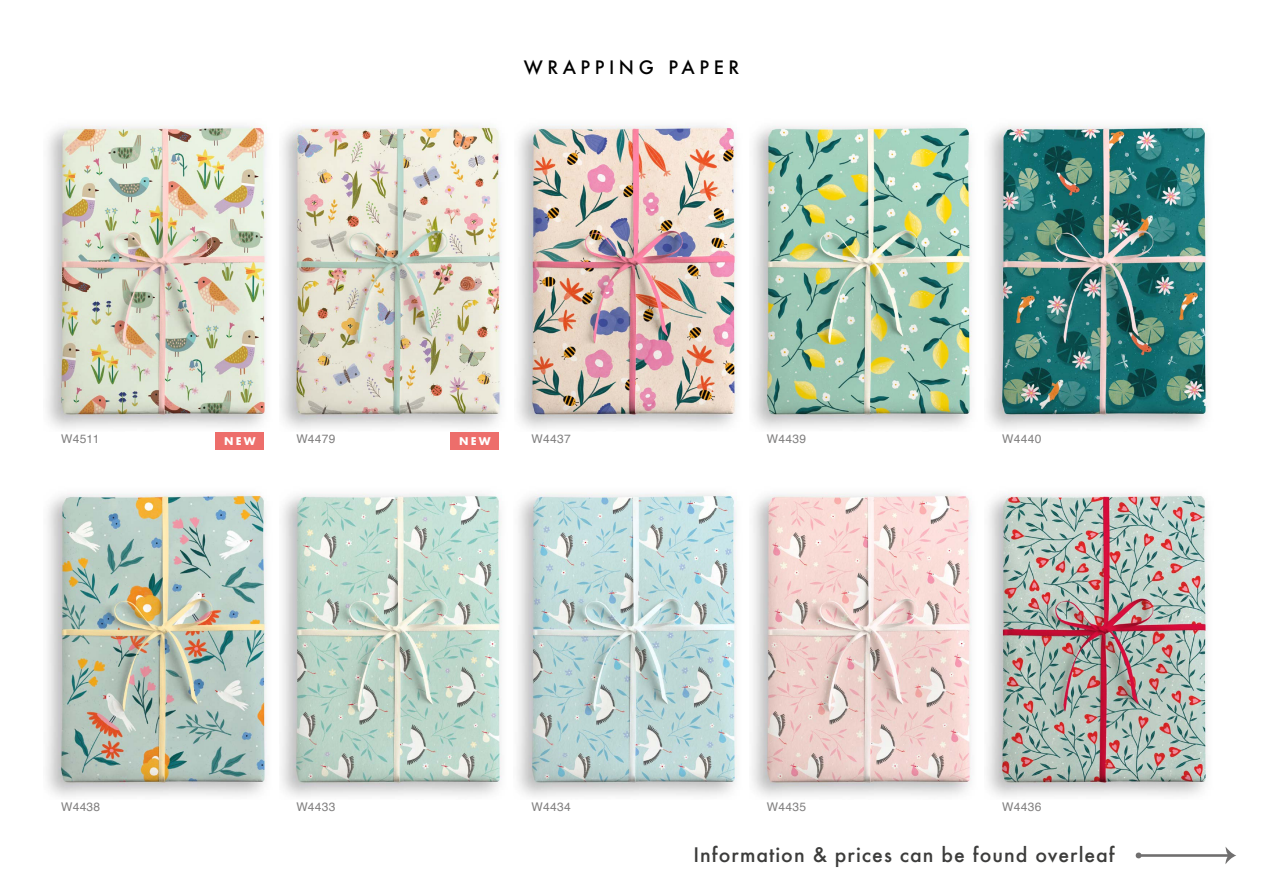
<style>
.page{position:relative;width:1263px;height:893px;background:#fff}
.page>*{position:absolute;margin:0;border:0;box-sizing:border-box;transform-origin:0 0}
.t1{font:118.5px "Burford Extras Set A";color:#706f6f}
.t2{font:500 19.5px "Futura";letter-spacing:.05em;color:#3c3c3b}
.t3{font:500 18px "Futura";letter-spacing:.25em;color:#000}
.t4{font:12px "Helvetica";letter-spacing:.025em;color:#818080}
.t5{font:700 10.35px "Futura";letter-spacing:.2em;color:#fff}
</style>
<div class="page">
<img style="left:46px;top:492px;width:1162px;height:305px">
<img style="left:46px;top:124px;width:1162px;height:305px">
<div style="left:216px;top:433px;width:48px;height:17px;background:#ed6e6b"></div>
<div style="left:451px;top:433px;width:48px;height:17px;background:#ed6e6b"></div>
<h3 class="t3" style="left:524px;top:55px;width:217px">WRAPPING PAPER</h3>
<p class="t4" style="left:61px;top:429px;width:40px">W4511</p>
<p class="t4" style="left:296px;top:429px;width:41px">W4479</p>
<p class="t4" style="left:767px;top:429px;width:41px">W4439</p>
<p class="t4" style="left:1002px;top:429px;width:41px">W4440</p>
<p class="t4" style="left:532px;top:429px;width:41px">W4437</p>
<p class="t5" style="left:224px;top:434px;width:33px">NEW</p>
<p class="t5" style="left:459px;top:434px;width:33px">NEW</p>
<p class="t4" style="left:61px;top:797px;width:41px">W4438</p>
<p class="t4" style="left:296px;top:797px;width:41px">W4433</p>
<p class="t4" style="left:532px;top:797px;width:41px">W4434</p>
<p class="t4" style="left:767px;top:797px;width:41px">W4435</p>
<p class="t4" style="left:1002px;top:797px;width:41px">W4436</p>
<h2 class="t2" style="left:693px;top:841px;width:423px">Information &amp; prices can be found overleaf</h2>
<h1 class="t1" style="left:1124px;top:800px;width:126px">,</h1>
</div>
